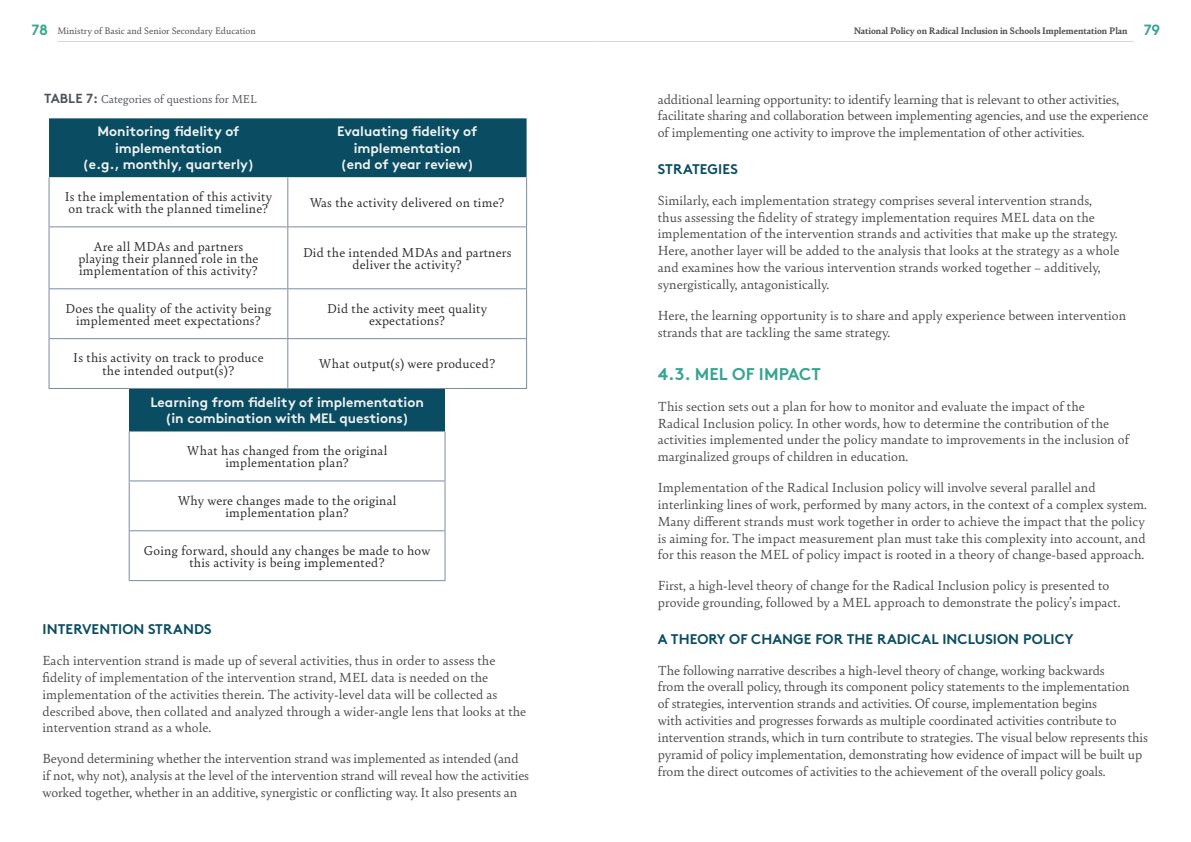
<style>
.page{position:relative;width:1191px;height:842px;background:#fff}
.page>*{position:absolute;margin:0;border:0;box-sizing:border-box;transform-origin:0 0}
.t1{font:700 17px "Brown";letter-spacing:.005em;color:#38a591}
.t2{font:14px/16.8px "Bely";color:#4a4a49}
.t3{font:700 14px "Brown";letter-spacing:.005em;color:#0a4c61}
.t4{font:13.6px/12.1px "Bely";letter-spacing:.015em;color:#282827;text-align:center}
.t5{font:700 13.6px/16.4px "Brown";color:#eff2f3;text-align:center}
.t6{font:12.2px "Bely";color:#50535a}
.t7{font:700 10px "Bely";color:#4a4a49}
.t8{font:10px "Bely";color:#4a4a49}
.s1{font-family:"Brown";font-weight:700;font-size:14.8px;color:#38a591}
.s2{font-family:"Brown";font-size:14.8px;color:#38a591}
.s3{font-family:"Brown";font-weight:700;font-size:13.2px}
</style>
<div class="page">
<hr style="left:57px;top:41px;width:538px;height:1px;background:#d6d7d8">
<hr style="left:595px;top:41px;width:538px;height:1px;background:#d6d7d8">
<div style="left:49px;top:118px;width:477px;height:59px;background:#0a4c61"></div>
<svg style="left:50px;top:177px;width:476px;height:211px"></svg>
<hr style="left:49px;top:177px;width:1px;height:49px;background:#7e8aa2">
<hr style="left:287px;top:177px;width:1px;height:49px;background:#7e8aa2">
<hr style="left:526px;top:177px;width:1px;height:49px;background:#7e8aa2">
<hr style="left:49px;top:226px;width:239px;height:1px;background:#7e8aa2">
<hr style="left:49px;top:227px;width:1px;height:61px;background:#7e8aa2">
<hr style="left:288px;top:226px;width:239px;height:1px;background:#7e8aa2">
<hr style="left:287px;top:227px;width:1px;height:61px;background:#7e8aa2">
<hr style="left:526px;top:227px;width:1px;height:61px;background:#7e8aa2">
<hr style="left:49px;top:288px;width:239px;height:1px;background:#7e8aa2">
<hr style="left:49px;top:289px;width:1px;height:49px;background:#7e8aa2">
<hr style="left:288px;top:288px;width:239px;height:1px;background:#7e8aa2">
<hr style="left:287px;top:289px;width:1px;height:49px;background:#7e8aa2">
<hr style="left:526px;top:289px;width:1px;height:49px;background:#7e8aa2">
<hr style="left:49px;top:338px;width:239px;height:1px;background:#7e8aa2">
<hr style="left:49px;top:339px;width:1px;height:49px;background:#7e8aa2">
<hr style="left:288px;top:338px;width:239px;height:1px;background:#7e8aa2">
<hr style="left:287px;top:339px;width:1px;height:49px;background:#7e8aa2">
<hr style="left:526px;top:339px;width:1px;height:49px;background:#7e8aa2">
<hr style="left:49px;top:388px;width:239px;height:1px;background:#7e8aa2">
<hr style="left:288px;top:388px;width:239px;height:1px;background:#7e8aa2">
<div style="left:129px;top:389px;width:316px;height:42px;background:#0a4c61"></div>
<svg style="left:130px;top:431px;width:314px;height:101px"></svg>
<hr style="left:129px;top:431px;width:1px;height:50px;background:#7e8aa2">
<hr style="left:444px;top:431px;width:1px;height:50px;background:#7e8aa2">
<hr style="left:129px;top:481px;width:316px;height:1px;background:#7e8aa2">
<hr style="left:129px;top:481px;width:1px;height:49px;background:#7e8aa2">
<hr style="left:444px;top:481px;width:1px;height:49px;background:#7e8aa2">
<hr style="left:129px;top:530px;width:316px;height:1px;background:#7e8aa2">
<hr style="left:129px;top:531px;width:1px;height:49px;background:#7e8aa2">
<hr style="left:444px;top:531px;width:1px;height:49px;background:#7e8aa2">
<hr style="left:129px;top:580px;width:316px;height:1px;background:#7e8aa2">
<p class="t8" style="left:31px;top:24px;width:226px"><span class="s1">78</span> Ministry of Basic and Senior Secondary Education</p>
<p class="t7" style="left:853px;top:24px;width:308px">National Policy on Radical Inclusion in Schools Implementation Plan <span class="s2">79</span></p>
<p class="t6" style="left:44px;top:91px;width:214px"><span class="s3">TABLE 7:</span> Categories of questions for MEL</p>
<p class="t5" style="left:83px;top:122px;width:173px">Monitoring fidelity of implementation<br>(e.g., monthly, quarterly)</p>
<p class="t5" style="left:337px;top:122px;width:142px">Evaluating fidelity of implementation (end of year review)</p>
<p class="t4" style="left:65px;top:190px;width:209px;text-align:left">Is the implementation of this activity on track with the planned timeline?</p>
<p class="t4" style="left:310px;top:196px;width:196px">Was the activity delivered on time?</p>
<p class="t4" style="left:78px;top:239px;width:182px">Are all MDAs and partners playing their planned role in the implementation of this activity?</p>
<p class="t4" style="left:303px;top:245px;width:210px">Did the intended MDAs and partners deliver the activity?</p>
<p class="t4" style="left:65px;top:301px;width:207px">Does the quality of the activity being implemented meet expectations?</p>
<p class="t4" style="left:327px;top:301px;width:161px">Did the activity meet quality expectations?</p>
<p class="t4" style="left:73px;top:351px;width:192px">Is this activity on track to produce the intended output(s)?</p>
<p class="t4" style="left:319px;top:357px;width:178px">What output(s) were produced?</p>
<p class="t5" style="left:150px;top:392px;width:275px">Learning from fidelity of implementation (in combination with MEL questions)</p>
<p class="t4" style="left:187px;top:444px;width:202px">What has changed from the original implementation plan?</p>
<p class="t4" style="left:178px;top:493px;width:220px">Why were changes made to the original implementation plan?</p>
<p class="t4" style="left:144px;top:543px;width:288px">Going forward, should any changes be made to how this activity is being implemented?</p>
<p class="t3" style="left:43px;top:618px;width:170px">INTERVENTION STRANDS</p>
<p class="t2" style="left:43px;top:651px;width:485px">Each intervention strand is made up of several activities, thus in order to assess the fidelity of implementation of the intervention strand, MEL data is needed on the implementation of the activities therein. The activity-level data will be collected as described above, then collated and analyzed through a wider-angle lens that looks at the intervention strand as a whole.</p>
<p class="t2" style="left:43px;top:750px;width:488px">Beyond determining whether the intervention strand was implemented as intended (and if not, why not), analysis at the level of the intervention strand will reveal how the activities worked together, whether in an additive, synergistic or conflicting way. It also presents an</p>
<p class="t2" style="left:658px;top:90px;width:492px">additional learning opportunity: to identify learning that is relevant to other activities, facilitate sharing and collaboration between implementing agencies, and use the experience of implementing one activity to improve the implementation of other activities.</p>
<p class="t3" style="left:658px;top:158px;width:81px">STRATEGIES</p>
<p class="t2" style="left:658px;top:191px;width:463px">Similarly, each implementation strategy comprises several intervention strands,<br>thus assessing the fidelity of strategy implementation requires MEL data on the implementation of the intervention strands and activities that make up the strategy.<br>Here, another layer will be added to the analysis that looks at the strategy as a whole and examines how the various intervention strands worked together – additively, synergistically, antagonistically.</p>
<p class="t2" style="left:658px;top:306px;width:470px">Here, the learning opportunity is to share and apply experience between intervention strands that are tackling the same strategy.</p>
<p class="t1" style="left:658px;top:360px;width:164px">4.3. MEL OF IMPACT</p>
<p class="t2" style="left:658px;top:397px;width:473px">This section sets out a plan for how to monitor and evaluate the impact of the Radical Inclusion policy. In other words, how to determine the contribution of the activities implemented under the policy mandate to improvements in the inclusion of marginalized groups of children in education.</p>
<p class="t2" style="left:658px;top:478px;width:490px">Implementation of the Radical Inclusion policy will involve several parallel and interlinking lines of work, performed by many actors, in the context of a complex system.<br>Many different strands must work together in order to achieve the impact that the policy is aiming for. The impact measurement plan must take this complexity into account, and for this reason the MEL of policy impact is rooted in a theory of change-based approach.</p>
<p class="t2" style="left:658px;top:576px;width:464px">First, a high-level theory of change for the Radical Inclusion policy is presented to provide grounding, followed by a MEL approach to demonstrate the policy’s impact.</p>
<p class="t3" style="left:658px;top:627px;width:417px">A THEORY OF CHANGE FOR THE RADICAL INCLUSION POLICY</p>
<p class="t2" style="left:658px;top:661px;width:491px">The following narrative describes a high-level theory of change, working backwards<br>from the overall policy, through its component policy statements to the implementation<br>of strategies, intervention strands and activities. Of course, implementation begins<br>with activities and progresses forwards as multiple coordinated activities contribute to intervention strands, which in turn contribute to strategies. The visual below represents this pyramid of policy implementation, demonstrating how evidence of impact will be built up from the direct outcomes of activities to the achievement of the overall policy goals.</p>
</div>
